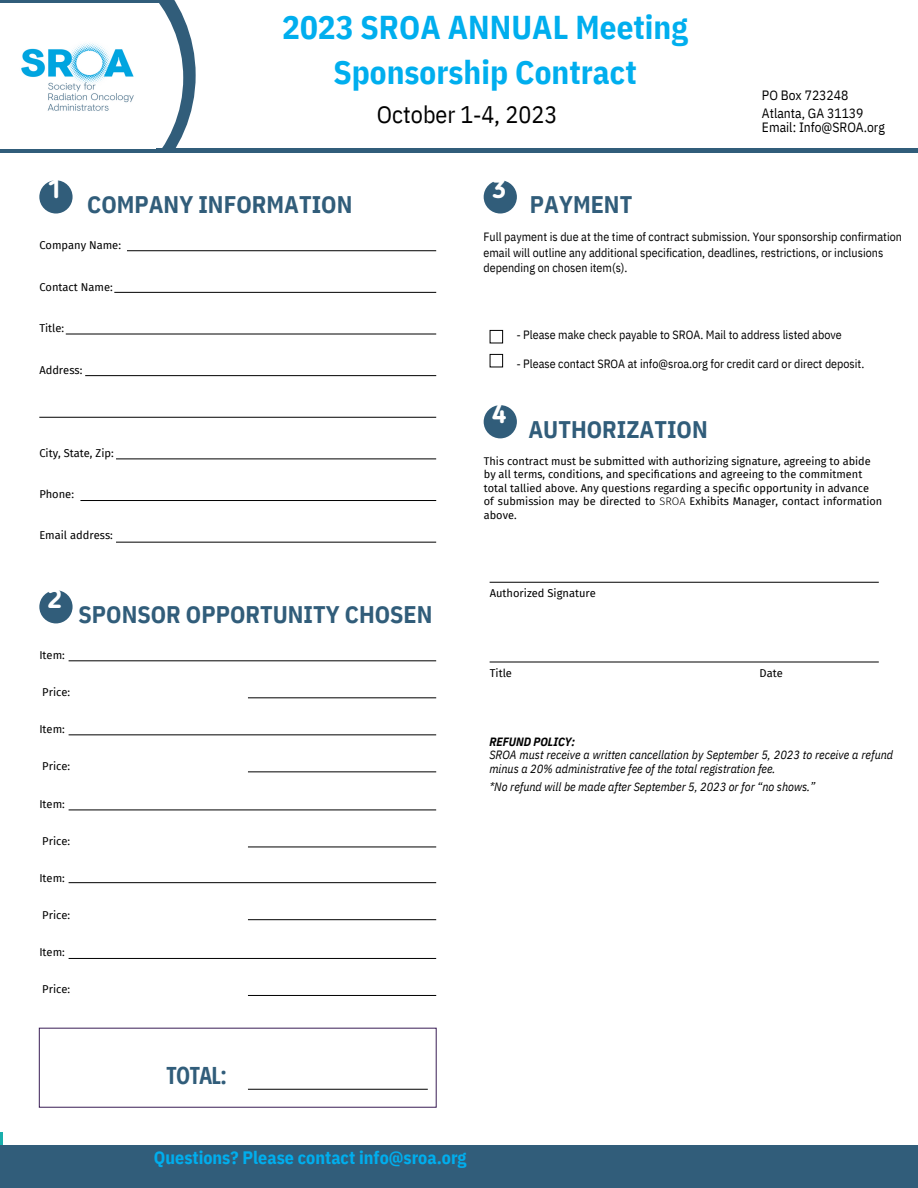
<style>
.page{position:relative;width:918px;height:1188px;background:#fff}
.page>*{position:absolute;margin:0;border:0;box-sizing:border-box;transform-origin:0 0}
.t1{font:700 33px/45px "IBM Plex Sans Cond";color:#00aeee;text-align:center}
.t2{font:700 26.7px "Blogger Sans";color:#fff}
.t3{font:700 24px "IBM Plex Sans Cond";color:#315d7a}
.t4{font:24px "IBM Plex Sans Cond";color:#000}
.t5{font:700 23.7px "Open Sans Condensed";letter-spacing:-.025em;color:#315d7a}
.t6{font:700 18px "IBM Plex Sans Cond";color:#00aeee}
.t7{font:13.5px/18px "IBM Plex Sans Cond";color:#000}
.t8{font:12px/15.8px "IBM Plex Sans Cond";color:#000}
.t9{font:italic 12px/13.5px "IBM Plex Sans Cond";color:#000}
.t10{font:italic 700 12px "IBM Plex Sans Cond";color:#000}
.t11{font:11.1px "Fira Sans";color:#000}
.t12{font:10.95px/13.5px "Fira Sans";color:#000}
.s1{font-family:"Noto Sans"}
.s2{font-weight:300}
</style>
<div class="page">
<svg style="left:0;top:0;width:196px;height:149px"></svg>
<hr style="left:0;top:149px;width:917px;height:4px;background:#315d7a">
<div style="left:0;top:1145px;width:918px;height:43px;background:#315d7a"></div>
<hr style="left:490px;top:582px;width:389px;height:1px;background:#000">
<hr style="left:490px;top:662px;width:389px;height:1px;background:#000">
<div style="left:39px;top:1028px;width:398px;height:80px;border:1px solid #391d55"></div>
<div style="left:39px;top:180px;width:34px;height:34px;background:#315d7a;border-radius:50%"></div>
<div style="left:39px;top:590px;width:34px;height:33px;background:#315d7a;border-radius:50%"></div>
<hr style="left:127px;top:250px;width:309px;height:1px;background:#000">
<div style="left:484px;top:180px;width:33px;height:34px;background:#315d7a;border-radius:50%"></div>
<div style="left:484px;top:405px;width:33px;height:33px;background:#315d7a;border-radius:50%"></div>
<hr style="left:114px;top:292px;width:322px;height:1px;background:#000">
<hr style="left:85px;top:375px;width:351px;height:1px;background:#000">
<hr style="left:39px;top:417px;width:397px;height:1px;background:#000">
<hr style="left:116px;top:459px;width:320px;height:1px;background:#000">
<hr style="left:69px;top:660px;width:367px;height:1px;background:#000">
<hr style="left:248px;top:697px;width:188px;height:1px;background:#000">
<hr style="left:69px;top:734px;width:367px;height:1px;background:#000">
<hr style="left:248px;top:771px;width:188px;height:1px;background:#000">
<hr style="left:69px;top:810px;width:367px;height:1px;background:#000">
<hr style="left:248px;top:847px;width:188px;height:1px;background:#000">
<hr style="left:69px;top:882px;width:367px;height:1px;background:#000">
<hr style="left:248px;top:919px;width:188px;height:1px;background:#000">
<hr style="left:69px;top:958px;width:367px;height:1px;background:#000">
<hr style="left:248px;top:995px;width:188px;height:1px;background:#000">
<hr style="left:248px;top:1089px;width:180px;height:1px;background:#000">
<hr style="left:80px;top:500px;width:356px;height:1px;background:#000">
<hr style="left:66px;top:334px;width:370px;height:1px;background:#000">
<hr style="left:116px;top:542px;width:320px;height:1px;background:#000">
<div style="left:490px;top:330px;width:13px;height:13px;border:1px solid #000"></div>
<div style="left:490px;top:354px;width:13px;height:13px;border:1px solid #000"></div>
<img style="left:0;top:3px;width:155px;height:145px">
<h1 class="t1" style="left:282px;top:4px;width:407px">2023 SROA ANNUAL Meeting<br>Sponsorship Contract</h1>
<h3 class="t4" style="left:377px;top:98px;width:182px">October 1<span class="s1">‐</span>4, 2023</h3>
<h2 class="t2" style="left:47px;top:178px;width:16px">1</h2>
<h2 class="t2" style="left:492px;top:178px;width:16px">3</h2>
<h3 class="t3" style="left:87px;top:188px;width:267px">COMPANY INFORMATION</h3>
<h3 class="t3" style="left:530px;top:188px;width:104px">PAYMENT</h3>
<p class="t7" style="left:762px;top:85px;width:103px">PO Box 723248<br>Atlanta, GA 31139</p>
<p class="t7" style="left:762px;top:118px;width:124px">Email: Info@SROA.org</p>
<p class="t11" style="left:39px;top:239px;width:83px">Company Name:</p>
<p class="t11" style="left:39px;top:280px;width:75px">Contact Name:</p>
<p class="t11" style="left:39px;top:322px;width:26px">Title:</p>
<p class="t11" style="left:39px;top:363px;width:45px">Address:</p>
<p class="t11" style="left:39px;top:446px;width:76px">City, State, Zip:</p>
<p class="t11" style="left:39px;top:488px;width:36px">Phone:</p>
<p class="t11" style="left:39px;top:529px;width:75px">Email address:</p>
<h2 class="t2" style="left:47px;top:588px;width:16px">2</h2>
<h3 class="t3" style="left:79px;top:598px;width:355px">SPONSOR OPPORTUNITY CHOSEN</h3>
<p class="t11" style="left:39px;top:649px;width:27px">Item:</p>
<p class="t11" style="left:42px;top:686px;width:29px">Price:</p>
<p class="t11" style="left:39px;top:723px;width:27px">Item:</p>
<p class="t11" style="left:42px;top:760px;width:29px">Price:</p>
<p class="t11" style="left:39px;top:797px;width:27px">Item:</p>
<p class="t11" style="left:42px;top:834px;width:29px">Price:</p>
<p class="t11" style="left:39px;top:871px;width:27px">Item:</p>
<p class="t11" style="left:42px;top:909px;width:29px">Price:</p>
<p class="t11" style="left:39px;top:946px;width:27px">Item:</p>
<p class="t11" style="left:42px;top:983px;width:29px">Price:</p>
<p class="t8" style="left:484px;top:228px;width:420px">Full payment is due at the time of contract submission. Your sponsorship confirmation email will outline any additional specification, deadlines, restrictions, or inclusions depending on chosen item(s).</p>
<p class="t8" style="left:517px;top:326px;width:326px"><span class="s1">‐</span> Please make check payable to SROA. Mail to address listed above</p>
<p class="t8" style="left:517px;top:356px;width:349px"><span class="s1">‐</span> Please contact SROA at info@sroa.org for credit card or direct deposit.</p>
<h2 class="t2" style="left:492px;top:403px;width:16px">4</h2>
<h3 class="t3" style="left:528px;top:413px;width:181px">AUTHORIZATION</h3>
<p class="t12" style="left:484px;top:454px;width:400px">This contract must be submitted with authorizing signature, agreeing to abide by all terms, conditions, and specifications and agreeing to the commitment total tallied above. Any questions regarding a specific opportunity in advance<br>of submission may be directed to <span class="s2">SROA</span> Exhibits Manager, contact information above.</p>
<p class="t11" style="left:490px;top:587px;width:108px">Authorized Signature</p>
<p class="t11" style="left:490px;top:667px;width:24px">Title</p>
<p class="t11" style="left:760px;top:667px;width:25px">Date</p>
<p class="t10" style="left:489px;top:733px;width:87px">REFUND POLICY:</p>
<p class="t9" style="left:489px;top:748px;width:405px">SROA must receive a written cancellation by September 5, 2023 to receive a refund minus a 20% administrative fee of the total registration fee.</p>
<p class="t9" style="left:489px;top:779px;width:327px">*No refund will be made after September 5, 2023 or for “no shows.”</p>
<h3 class="t5" style="left:167px;top:1058px;width:62px">TOTAL:</h3>
<h3 class="t6" style="left:154px;top:1145px;width:314px">Questions? Please contact info@sroa.org</h3>
</div>
